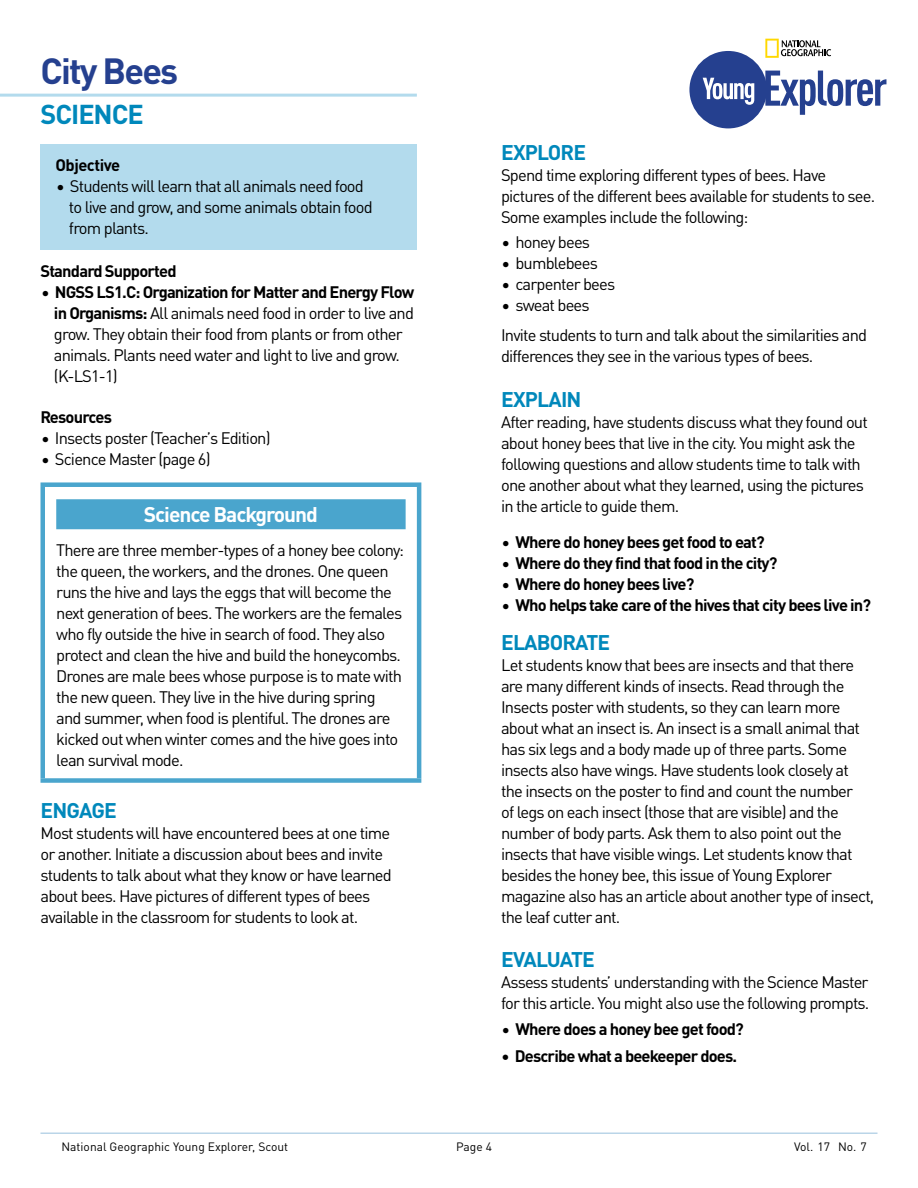
<style>
.page{position:relative;width:918px;height:1188px;background:#fff}
.page>*{position:absolute;margin:0;border:0;box-sizing:border-box;transform-origin:0 0}
.t1{font:700 36px "DINOT";letter-spacing:-.05em;color:#25408f}
.t2{font:700 27px "DINOT";letter-spacing:-.04em;color:#08b}
.t3{font:700 21px "DINOT";letter-spacing:-.04em;color:#08b}
.t4{font:700 21px "DINOT";letter-spacing:-.05em;color:#fff}
.t5{font:16.5px/21px "DINOT";letter-spacing:-.05em;color:#000}
.t6{font:700 16.5px "DINOT";letter-spacing:-.05em;color:#000}
.t7{font:700 16.5px "DINOT";letter-spacing:-.03em;color:#000}
.t8{font:12px "DINOT";color:#000}
.s1{font-weight:700}
.s2{font-weight:400}
</style>
<div class="page">
<hr style="left:40px;top:1132px;width:838px;height:2px;background:#bad5e8">
<svg style="left:689px;top:39px;width:197px;height:89px"></svg>
<div style="left:40px;top:144px;width:377px;height:105px;background:#b3dbed"></div>
<div style="left:40px;top:482px;width:381px;height:5px;background:#4aa5cd"></div>
<div style="left:40px;top:487px;width:5px;height:291px;background:#4aa5cd"></div>
<hr style="left:417px;top:487px;width:4px;height:291px;background:#4aa5cd">
<div style="left:40px;top:778px;width:381px;height:5px;background:#4aa5cd"></div>
<div style="left:56px;top:499px;width:350px;height:30px;background:#4aa5cd"></div>
<hr style="left:0;top:94px;width:417px;height:3px;background:#b3dbed">
<h1 class="t1" style="left:40px;top:43px;width:139px">City Bees</h1>
<h2 class="t2" style="left:41px;top:94px;width:105px">SCIENCE</h2>
<p class="t7" style="left:56px;top:153px;width:66px">Objective</p>
<p class="t5" style="left:69px;top:175px;width:305px;text-indent:-13px">• Students will learn that all animals need food to live and grow, and some animals obtain food from plants.</p>
<p class="t6" style="left:41px;top:258px;width:138px">Standard Supported</p>
<p class="t5" style="left:54px;top:280px;width:362px;text-indent:-13px">• <span class="s1">NGSS LS1.C: Organization for Matter and Energy Flow in Organisms:</span> All animals need food in order to live and grow. They obtain their food from plants or from other animals. Plants need water and light to live and grow. (K-LS1-1)</p>
<p class="t6" style="left:41px;top:404px;width:73px">Resources</p>
<p class="t5" style="left:41px;top:426px;width:231px">• Insects poster (Teacher’s Edition)</p>
<p class="t5" style="left:41px;top:447px;width:171px">• Science Master (page 6)</p>
<p class="t4" style="left:144px;top:498px;width:176px">Science Background</p>
<p class="t5" style="left:56px;top:538px;width:349px">There are three member-types of a honey bee colony: the queen, the workers, and the drones. One queen runs the hive and lays the eggs that will become the next generation of bees. The workers are the females who fly outside the hive in search of food. They also protect and clean the hive and build the honeycombs.<br>Drones are male bees whose purpose is to mate with the new queen. They live in the hive during spring and summer, when food is plentiful. The drones are kicked out when winter comes and the hive goes into lean survival mode.</p>
<p class="t3" style="left:41px;top:794px;width:78px">ENGAGE</p>
<p class="t5" style="left:40px;top:822px;width:353px">Most students will have encountered bees at one time or another. Initiate a discussion about bees and invite students to talk about what they know or have learned about bees. Have pictures of different types of bees available in the classroom for students to look at.</p>
<p class="t3" style="left:501px;top:136px;width:86px">EXPLORE</p>
<p class="t5" style="left:501px;top:163px;width:376px">Spend time exploring different types of bees. Have pictures of the different bees available for students to see.<br>Some examples include the following:</p>
<p class="t5" style="left:502px;top:231px;width:90px">• honey bees</p>
<p class="t5" style="left:502px;top:252px;width:98px">• bumblebees</p>
<p class="t5" style="left:502px;top:273px;width:115px">• carpenter bees</p>
<p class="t5" style="left:501px;top:289px;width:368px;line-height:30px">• sweat bees<br>Invite students to turn and talk about the similarities and</p>
<p class="t5" style="left:501px;top:345px;width:314px">differences they see in the various types of bees.</p>
<p class="t3" style="left:501px;top:383px;width:82px">EXPLAIN</p>
<p class="t5" style="left:501px;top:410px;width:368px">After reading, have students discuss what they found out about honey bees that live in the city. You might ask the following questions and allow students time to talk with one another about what they learned, using the pictures in the article to guide them.</p>
<p class="t6" style="left:502px;top:529px;width:265px"><span class="s2">•</span> Where do honey bees get food to eat?</p>
<p class="t6" style="left:502px;top:550px;width:277px"><span class="s2">•</span> Where do they find that food in the city?</p>
<p class="t6" style="left:502px;top:571px;width:194px"><span class="s2">•</span> Where do honey bees live?</p>
<p class="t6" style="left:502px;top:592px;width:371px"><span class="s2">•</span> Who helps take care of the hives that city bees live in?</p>
<p class="t3" style="left:501px;top:626px;width:111px">ELABORATE</p>
<p class="t5" style="left:501px;top:653px;width:375px">Let students know that bees are insects and that there are many different kinds of insects. Read through the Insects poster with students, so they can learn more about what an insect is. An insect is a small animal that has six legs and a body made up of three parts. Some insects also have wings. Have students look closely at the insects on the poster to find and count the number<br>of legs on each insect (those that are visible) and the number of body parts. Ask them to also point out the insects that have visible wings. Let students know that besides the honey bee, this issue of Young Explorer magazine also has an article about another type of insect, the leaf cutter ant.</p>
<p class="t3" style="left:501px;top:943px;width:95px">EVALUATE</p>
<p class="t5" style="left:501px;top:971px;width:370px">Assess students’ understanding with the Science Master for this article. You might also use the following prompts.</p>
<p class="t6" style="left:502px;top:1016px;width:244px"><span class="s2">•</span> Where does a honey bee get food?</p>
<p class="t6" style="left:502px;top:1043px;width:237px">• Describe what a beekeeper does.</p>
<p class="t8" style="left:62px;top:1138px;width:228px">National Geographic Young Explorer, Scout</p>
<p class="t8" style="left:456px;top:1138px;width:37px">Page 4</p>
<p class="t8" style="left:794px;top:1138px;width:74px">Vol. 17 No. 7</p>
</div>
